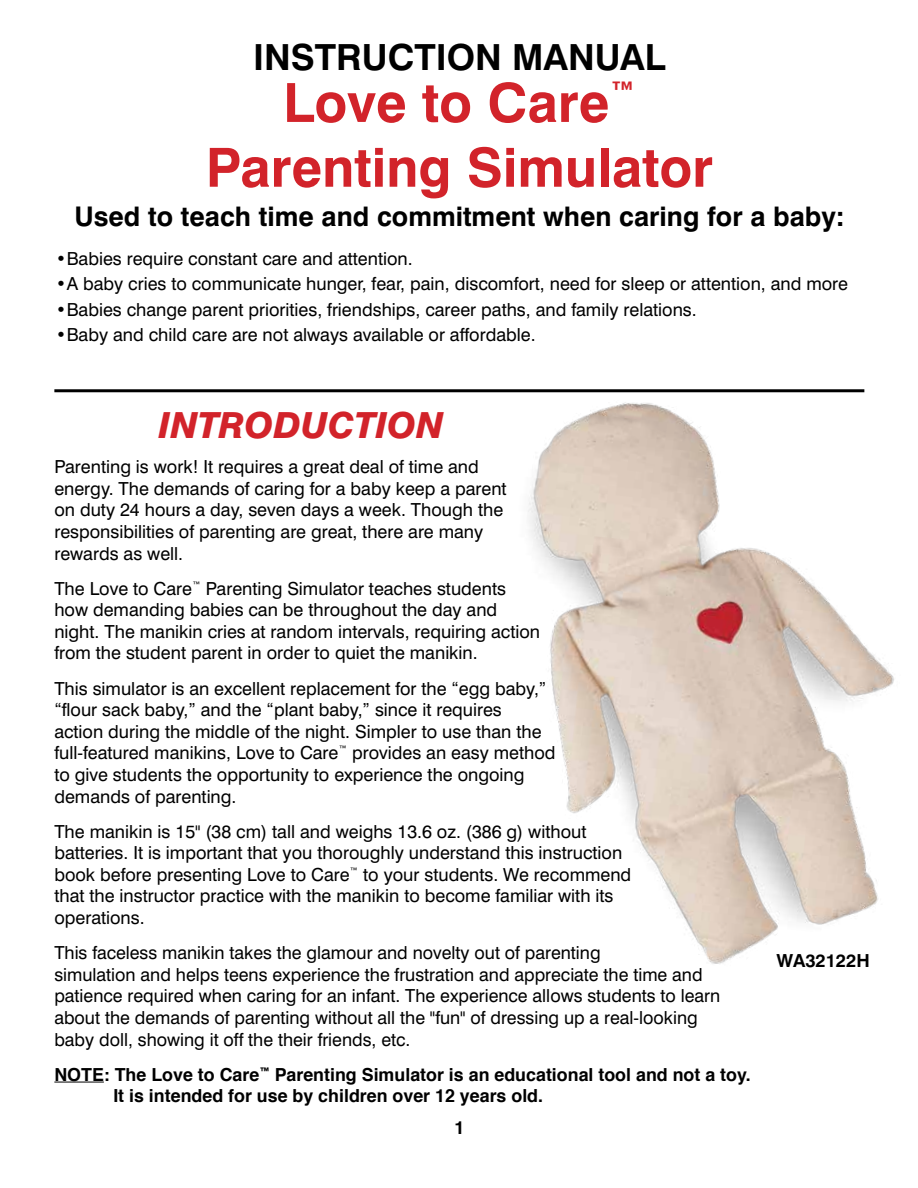
<style>
.page{position:relative;width:918px;height:1188px;background:#fff}
.page>*{position:absolute;margin:0;border:0;box-sizing:border-box;transform-origin:0 0}
.t1{font:700 54px/64.8px "Swiss 721 BT";color:#d2232a;text-align:center}
.t2{font:700 36px "Swiss 721 BT";color:#000}
.t3{font:italic 800 36px "Swiss 721 BT";color:#d2232a}
.t4{font:700 27px "Swiss 721 BT";color:#000}
.t5{font:18px/21.6px "Swiss 721 BT";color:#000}
.t6{font:700 18px/21.6px "Helvetica";color:#000}
.t7{font:700 18px "Swiss 721 BT";color:#000}
</style>
<div class="page">
<hr style="left:54px;top:389px;width:810px;height:3px;background:#000">
<hr style="left:54px;top:1082px;width:50px;height:1px;background:#000">
<img style="left:443px;top:389px;width:451px;height:575px">
<h2 class="t2" style="left:253px;top:35px;width:414px">INSTRUCTION MANUAL</h2>
<h1 class="t1" style="left:206px;top:70px;width:509px">Love to Care<sup>™<br></sup>Parenting Simulator</h1>
<h3 class="t4" style="left:74px;top:200px;width:771px">Used to teach time and commitment when caring for a baby:</h3>
<p class="t5" style="left:56px;top:248px;width:358px">•Babies require constant care and attention.</p>
<p class="t5" style="left:56px;top:273px;width:794px">•A baby cries to communicate hunger, fear, pain, discomfort, need for sleep or attention, and more</p>
<p class="t5" style="left:56px;top:299px;width:642px">•Babies change parent priorities, friendships, career paths, and family relations.</p>
<p class="t5" style="left:56px;top:324px;width:481px">•Baby and child care are not always available or affordable.</p>
<h2 class="t3" style="left:159px;top:403px;width:287px">INTRODUCTION</h2>
<p class="t5" style="left:54px;top:456px;width:454px">Parenting is work! It requires a great deal of time and energy. The demands of caring for a baby keep a parent on duty 24 hours a day, seven days a week. Though the responsibilities of parenting are great, there are many rewards as well.</p>
<p class="t5" style="left:54px;top:577px;width:487px">The Love to Care<sup>™</sup> Parenting Simulator teaches students how demanding babies can be throughout the day and night. The manikin cries at random intervals, requiring action from the student parent in order to quiet the manikin.</p>
<p class="t5" style="left:54px;top:677px;width:503px">This simulator is an excellent replacement for the “egg baby,” “flour sack baby,” and the “plant baby,” since it requires<br>action during the middle of the night. Simpler to use than the full-featured manikins, Love to Care<sup>™</sup> provides an easy method to give students the opportunity to experience the ongoing demands of parenting.</p>
<p class="t5" style="left:54px;top:820px;width:578px">The manikin is 15" (38 cm) tall and weighs 13.6 oz. (386 g) without batteries. It is important that you thoroughly understand this instruction book before presenting Love to Care<sup>™</sup> to your students. We recommend that the instructor practice with the manikin to become familiar with its operations.</p>
<p class="t5" style="left:54px;top:942px;width:667px">This faceless manikin takes the glamour and novelty out of parenting<br>simulation and helps teens experience the frustration and appreciate the time and patience required when caring for an infant. The experience allows students to learn about the demands of parenting without all the "fun" of dressing up a real-looking baby doll, showing it off the their friends, etc.</p>
<p class="t6" style="left:113px;top:1064px;width:639px;text-indent:-59px">NOTE: The Love to Care<sup>™</sup> Parenting Simulator is an educational tool and not a toy.<br>It is intended for use by children over 12 years old.</p>
<p class="t6" style="left:454px;top:1117px;width:12px">1</p>
<p class="t7" style="left:777px;top:950px;width:95px">WA32122H</p>
</div>
